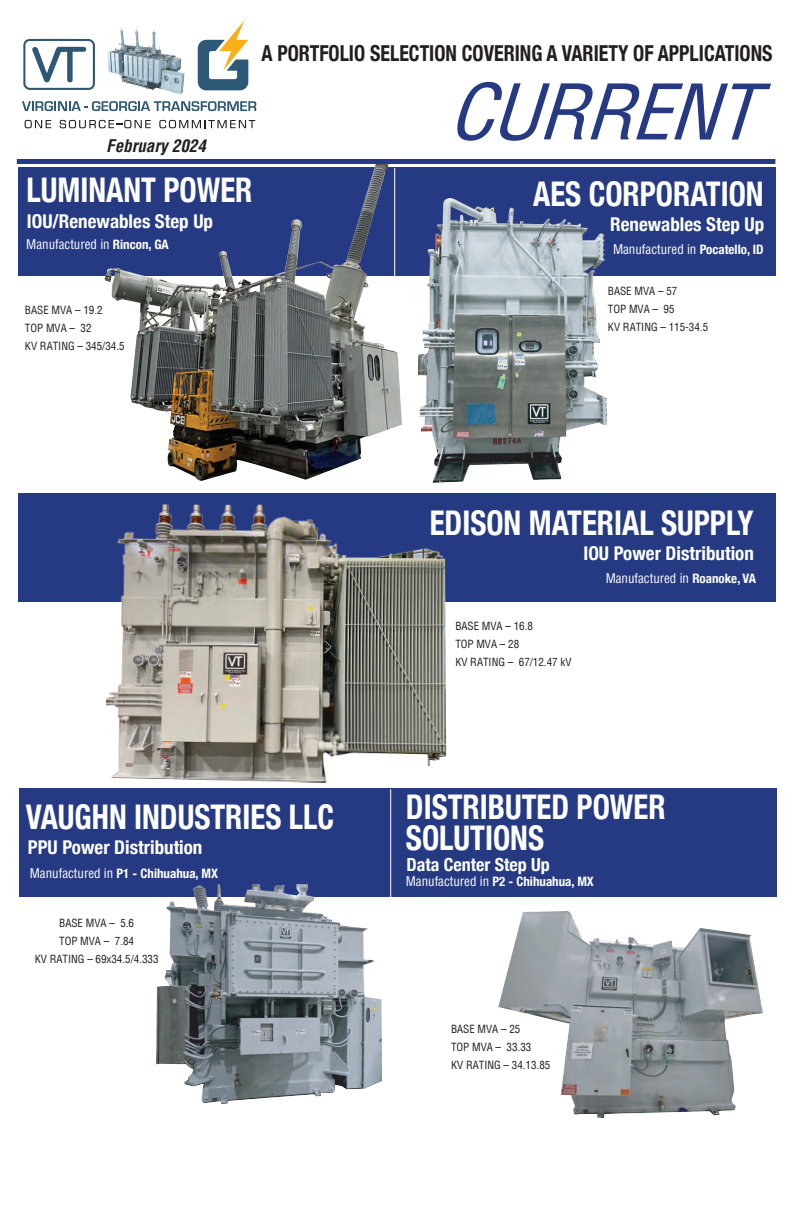
<style>
.page{position:relative;width:792px;height:1224px;background:#fff}
.page>*{position:absolute;margin:0;border:0;box-sizing:border-box;transform-origin:0 0}
.t1{font:italic condensed 74.7px "Helvetica";color:#253a83;scale:1.07 1}
.t2{font:700 condensed 34px/31px "Helvetica Neue";color:#fff;scale:.91 1}
.t3{font:700 condensed 22px "Helvetica Neue";color:#231f20;scale:.91 1}
.t4{font:700 condensed 19px "Helvetica Neue";color:#fff}
.t5{font:700 condensed 18px "Helvetica Neue";color:#fff}
.t6{font:italic 700 condensed 17px "Helvetica";color:#231f20}
.t7{font:condensed 13px "Helvetica";color:#fff}
.t8{font:700 condensed 13px "Helvetica Neue";color:#fff}
.t9{font:condensed 11px/18px "Helvetica";color:#231f20}
.s1{font-family:"Helvetica Neue";font-weight:700}
.s2{font-family:"Helvetica";font-weight:400}
</style>
<div class="page">
<div style="left:19px;top:788px;width:757px;height:108px;background:#253a83"></div>
<div style="left:18px;top:494px;width:757px;height:108px;background:#253a83"></div>
<div style="left:18px;top:168px;width:757px;height:108px;background:#253a83"></div>
<div style="left:17px;top:159px;width:758px;height:5px;background:#253a83"></div>
<svg style="left:198px;top:20px;width:50px;height:70px"></svg>
<svg style="left:23px;top:39px;width:72px;height:51px"></svg>
<img style="left:118px;top:28px;width:4px;height:21px">
<svg style="left:22px;top:101px;width:235px;height:28px"></svg>
<hr style="left:390px;top:789px;width:1px;height:109px;background:#fff">
<img style="left:106px;top:504px;width:340px;height:279px">
<img style="left:105px;top:164px;width:296px;height:316px">
<img style="left:156px;top:885px;width:226px;height:218px">
<img style="left:418px;top:198px;width:189px;height:285px">
<img style="left:499px;top:911px;width:263px;height:206px">
<h3 class="t6" style="left:106px;top:135px;width:101px">February 2024</h3>
<h2 class="t2" style="left:27px;top:172px;width:250px">LUMINANT POWER</h2>
<h3 class="t4" style="left:27px;top:206px;width:188px">IOU/Renewables Step Up</h3>
<p class="t7" style="left:26px;top:235px;width:144px">Manufactured in <span class="s1">Rincon, GA</span></p>
<h3 class="t3" style="left:262px;top:35px;width:563px">A PORTFOLIO SELECTION COVERING A VARIETY OF APPLICATIONS</h3>
<h1 class="t1" style="left:448px;top:64px;width:315px">CURRENT</h1>
<h2 class="t2" style="left:533px;top:176px;width:255px">AES CORPORATION</h2>
<p class="t7" style="left:613px;top:241px;width:152px">Manufactured in <span class="s1">Pocatello, ID</span></p>
<h3 class="t4" style="left:610px;top:209px;width:156px">Renewables Step Up</h3>
<p class="t9" style="left:25px;top:301px;width:101px">BASE MVA – 19.2<br>TOP MVA – 32<br>KV RATING – 345/34.5</p>
<p class="t9" style="left:608px;top:282px;width:102px">BASE MVA – 57<br>TOP MVA – 95<br>KV RATING – 115-34.5</p>
<h2 class="t2" style="left:430px;top:505px;width:357px">EDISON MATERIAL SUPPLY</h2>
<h3 class="t4" style="left:584px;top:537px;width:172px">IOU Power Distribution</h3>
<p class="t7" style="left:606px;top:570px;width:152px">Manufactured in <span class="s1">Roanoke, VA</span></p>
<p class="t9" style="left:455px;top:617px;width:118px">BASE MVA – 16.8<br>TOP MVA – 28<br>KV RATING – 67/12.47 kV</p>
<h2 class="t2" style="left:26px;top:800px;width:340px">VAUGHN INDUSTRIES LLC</h2>
<h3 class="t4" style="left:28px;top:831px;width:176px">PPU Power Distribution</h3>
<p class="t8" style="left:30px;top:863px;width:190px"><span class="s2">Manufactured in</span> P1 - Chihuahua, MX</p>
<p class="t9" style="left:35px;top:914px;width:125px;text-align:center">BASE MVA – 5.6<br>TOP MVA – 7.84<br>KV RATING – 69x34.5/4.333</p>
<h2 class="t2" style="left:406px;top:789px;width:287px">DISTRIBUTED POWER<br>SOLUTIONS</h2>
<h3 class="t5" style="left:407px;top:849px;width:145px">Data Center Step Up</h3>
<p class="t8" style="left:406px;top:870px;width:190px"><span class="s2">Manufactured in</span> P2 - Chihuahua, MX</p>
<p class="t9" style="left:451px;top:1019px;width:101px">BASE MVA – 25<br>TOP MVA – 33.33<br>KV RATING – 34.13.85</p>
</div>
